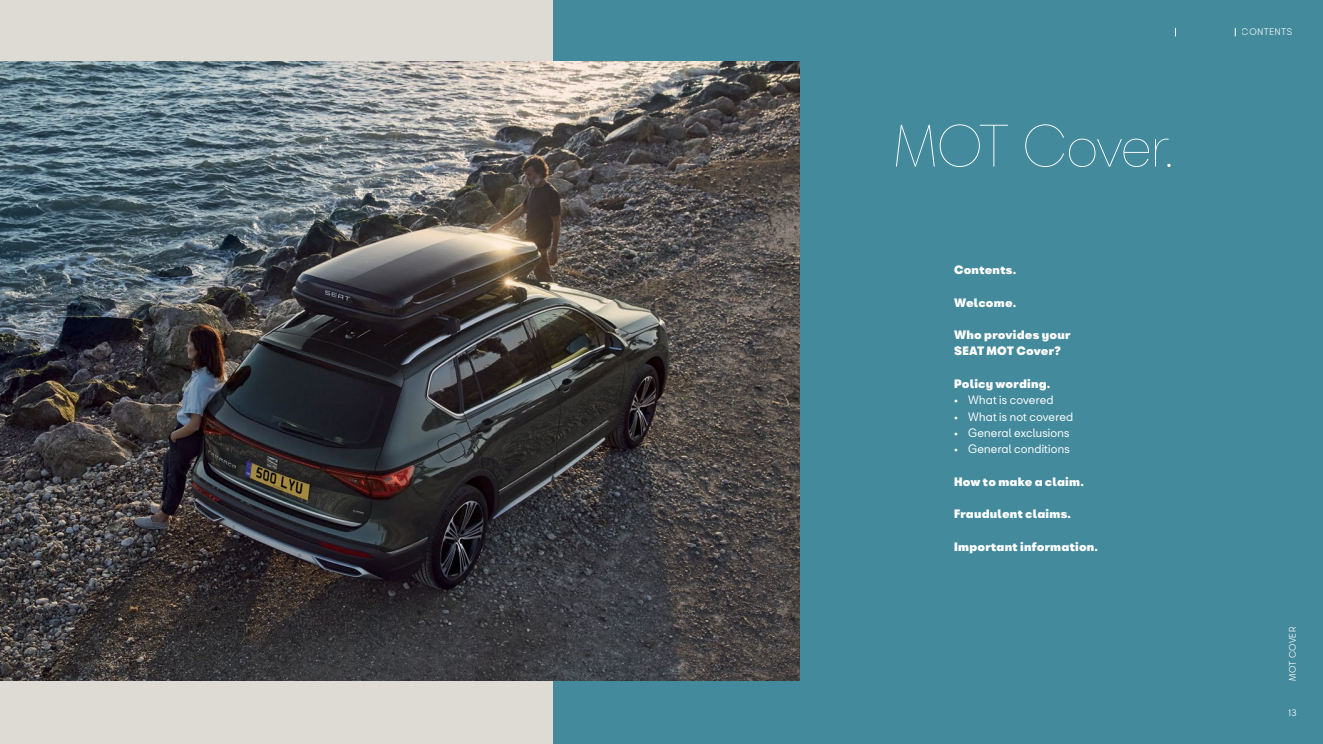
<style>
.page{position:relative;width:1323px;height:744px;background:#fff}
.page>*{position:absolute;margin:0;border:0;box-sizing:border-box;transform-origin:0 0}
.t1{font:200 55px "Seat Bcn";letter-spacing:-.02em;color:#fff}
.t2{font:900 11.25px/16.2px "Seat Bcn";letter-spacing:.02em;color:#fff}
.t3{font:11.25px "Seat Bcn";letter-spacing:.015em;color:#fff}
.t4{font:8.75px "Seat Bcn";letter-spacing:.055em;color:#fff}
</style>
<div class="page">
<div style="left:553px;top:0;width:769px;height:744px;background:#438a9c"></div>
<div style="left:0;top:0;width:553px;height:744px;background:#dedad4"></div>
<img style="left:0;top:61px;width:799px;height:619px">
<h1 class="t1" style="left:893px;top:98px;width:282px">MOT Cover.</h1>
<p class="t2" style="left:954px;top:260px;width:64px">Contents.</p>
<p class="t2" style="left:954px;top:293px;width:64px">Welcome.</p>
<p class="t2" style="left:954px;top:325px;width:118px">Who provides your<br>SEAT MOT Cover?</p>
<p class="t2" style="left:954px;top:374px;width:98px">Policy wording.</p>
<p class="t3" style="left:954px;top:390px;width:101px">• What is covered</p>
<p class="t3" style="left:954px;top:406px;width:120px">• What is not covered</p>
<p class="t3" style="left:954px;top:422px;width:117px">• General exclusions</p>
<p class="t3" style="left:954px;top:439px;width:117px">• General conditions</p>
<p class="t2" style="left:954px;top:471px;width:131px">How to make a claim.</p>
<p class="t2" style="left:954px;top:504px;width:119px">Fraudulent claims.</p>
<p class="t2" style="left:954px;top:536px;width:146px">Important information.</p>
<p class="t4" style="left:1241px;top:24px;width:52px">CONTENTS</p>
<p class="t4" style="left:1284px;top:681px;width:56px;rotate:-90deg">MOT COVER</p>
<p class="t4" style="left:1288px;top:704px;width:10px">13</p>
</div>
